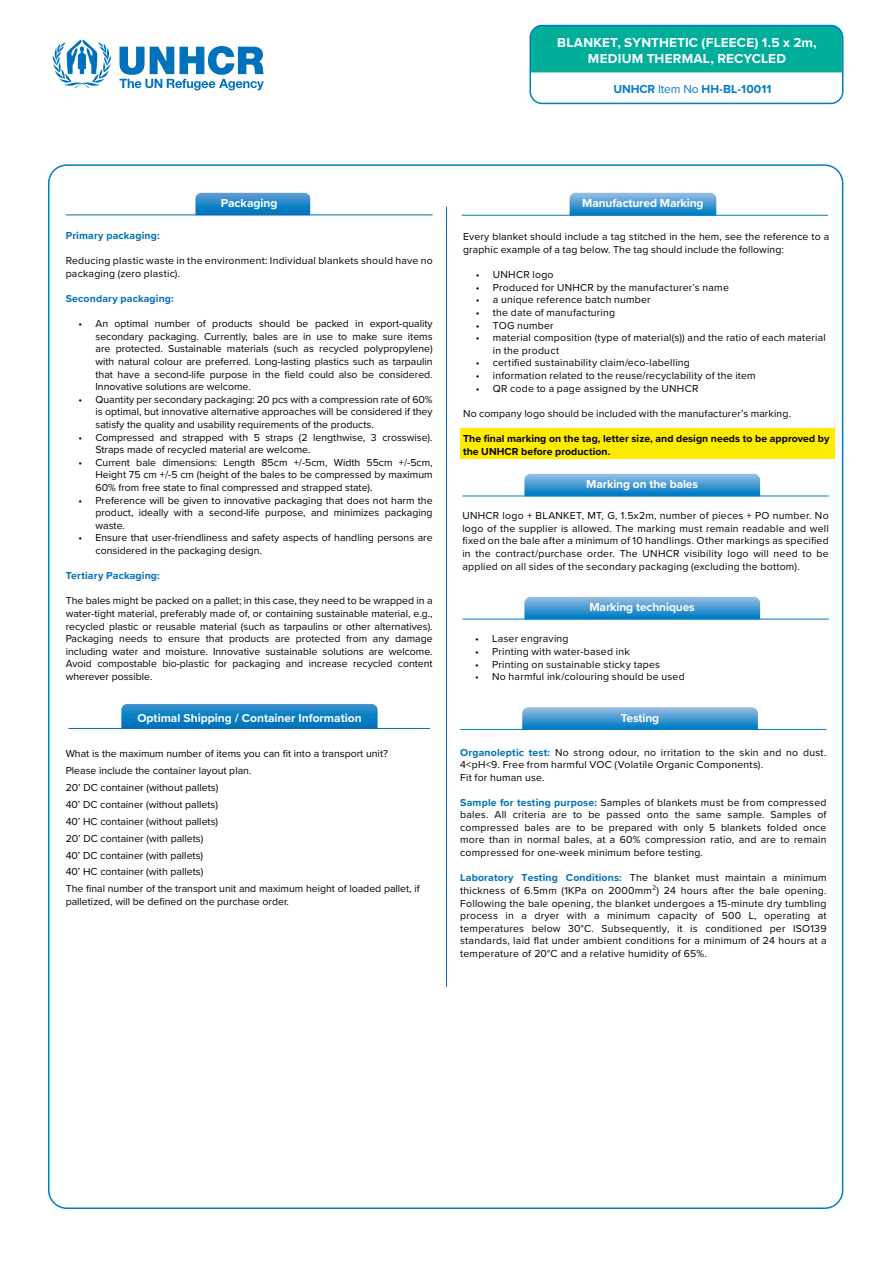
<style>
.page{position:relative;width:893px;height:1263px;background:#fff}
.page>*{position:absolute;margin:0;border:0;box-sizing:border-box;transform-origin:0 0}
.t1{font:700 13.5px/16.2px "Proxima Nova";letter-spacing:.015em;color:#fff;text-align:center}
.t2{font:700 12px "Proxima Nova";letter-spacing:-.01em;color:#fff}
.t3{font:700 12px "Proxima Nova";letter-spacing:.01em;color:#007dc4}
.t4{font:10.5px/12.6px "Proxima Nova";letter-spacing:.01em;color:#000;text-align:justify}
.t5{font:700 10.5px/12.6px "Proxima Nova";letter-spacing:.005em;color:#000}
.t6{font:700 10.5px "Proxima Nova";letter-spacing:.015em;color:#006fb8}
.s1{font-weight:400}
.s2{font-weight:700;color:#006fb8}
</style>
<div class="page">
<svg style="left:52px;top:40px;width:60px;height:48px"></svg>
<svg style="left:120px;top:46px;width:144px;height:44px"></svg>
<div style="left:532px;top:25px;width:310px;height:47px;background:#00ae9a"></div>
<div style="left:529px;top:25px;width:314px;height:79px;border:2px solid #007dc4;border-radius:12px"></div>
<div style="left:460px;top:428px;width:375px;height:30px;background:#fdeb00"></div>
<svg style="left:570px;top:193px;width:146px;height:22px;background:#479bd2"></svg>
<hr style="left:462px;top:215px;width:366px;height:1px;background:#007dc4">
<svg style="left:524px;top:474px;width:236px;height:22px;background:#469ad2"></svg>
<hr style="left:462px;top:496px;width:367px;height:1px;background:#007dc4">
<svg style="left:524px;top:597px;width:236px;height:22px;background:#479bd2"></svg>
<hr style="left:462px;top:619px;width:367px;height:1px;background:#007dc4">
<hr style="left:446px;top:207px;width:1px;height:780px;background:#006fb8">
<img style="left:195px;top:193px;width:115px;height:22px">
<hr style="left:66px;top:215px;width:366px;height:1px;background:#006fb8">
<img style="left:121px;top:704px;width:257px;height:24px">
<hr style="left:69px;top:728px;width:361px;height:1px;background:#006fb8">
<svg style="left:522px;top:707px;width:236px;height:22px;background:#4b9dd2"></svg>
<hr style="left:460px;top:729px;width:366px;height:1px;background:#007dc4">
<p class="t1" style="left:557px;top:34px;width:261px">BLANKET, SYNTHETIC (FLEECE) 1.5 x 2m,<br>MEDIUM THERMAL, RECYCLED</p>
<p class="t3" style="left:614px;top:80px;width:159px">UNHCR <span class="s1">Item No</span> HH-BL-10011</p>
<p class="t2" style="left:221px;top:194px;width:58px">Packaging</p>
<p class="t6" style="left:66px;top:228px;width:96px">Primary packaging:</p>
<p class="t4" style="left:66px;top:254px;width:368px">Reducing plastic waste in the environment: Individual blankets should have no packaging (zero plastic).</p>
<p class="t6" style="left:66px;top:291px;width:110px">Secondary packaging:</p>
<p class="t4" style="left:95px;top:317px;width:339px;text-indent:-17px">• An optimal number of products should be packed in export-quality secondary packaging. Currently, bales are in use to make sure items are protected. Sustainable materials (such as recycled polypropylene) with natural colour are preferred. Long-lasting plastics such as tarpaulin that have a second-life purpose in the field could also be considered.<br>Innovative solutions are welcome.</p>
<p class="t4" style="left:95px;top:393px;width:339px;text-indent:-17px">• Quantity per secondary packaging: 20 pcs with a compression rate of 60% is optimal, but innovative alternative approaches will be considered if they satisfy the quality and usability requirements of the products.</p>
<p class="t4" style="left:95px;top:430px;width:339px;text-indent:-17px">• Compressed and strapped with 5 straps (2 lengthwise, 3 crosswise).<br>Straps made of recycled material are welcome.</p>
<p class="t4" style="left:95px;top:456px;width:339px;text-indent:-17px">• Current bale dimensions: Length 85cm +/-5cm, Width 55cm +/-5cm, Height 75 cm +/-5 cm (height of the bales to be compressed by maximum 60% from free state to final compressed and strapped state).</p>
<p class="t4" style="left:95px;top:493px;width:339px;text-indent:-17px">• Preference will be given to innovative packaging that does not harm the product, ideally with a second-life purpose, and minimizes packaging waste.</p>
<p class="t4" style="left:95px;top:531px;width:339px;text-indent:-17px">• Ensure that user-friendliness and safety aspects of handling persons are considered in the packaging design.</p>
<p class="t6" style="left:66px;top:568px;width:96px">Tertiary Packaging:</p>
<p class="t4" style="left:66px;top:594px;width:368px">The bales might be packed on a pallet; in this case, they need to be wrapped in a water-tight material, preferably made of, or containing sustainable material, e.g., recycled plastic or reusable material (such as tarpaulins or other alternatives).<br>Packaging needs to ensure that products are protected from any damage including water and moisture. Innovative sustainable solutions are welcome.<br>Avoid compostable bio-plastic for packaging and increase recycled content wherever possible.</p>
<p class="t2" style="left:137px;top:709px;width:226px">Optimal Shipping / Container Information</p>
<p class="t4" style="left:66px;top:745px;width:356px;line-height:16.8px;text-align:left">What is the maximum number of items you can fit into a transport unit?<br>Please include the container layout plan.<br>20’ DC container (without pallets)<br>40’ DC container (without pallets)<br>40’ HC container (without pallets)<br>20’ DC container (with pallets)<br>40’ DC container (with pallets)<br>40’ HC container (with pallets)<br>The final number of the transport unit and maximum height of loaded pallet, if</p>
<p class="t4" style="left:66px;top:894px;width:225px">palletized, will be defined on the purchase order.</p>
<p class="t2" style="left:582px;top:194px;width:123px">Manufactured Marking</p>
<p class="t4" style="left:463px;top:230px;width:368px">Every blanket should include a tag stitched in the hem, see the reference to a graphic example of a tag below. The tag should include the following:</p>
<p class="t4" style="left:476px;top:268px;width:79px">• UNHCR logo</p>
<p class="t4" style="left:476px;top:280px;width:255px">• Produced for UNHCR by the manufacturer’s name</p>
<p class="t4" style="left:476px;top:293px;width:176px">• a unique reference batch number</p>
<p class="t4" style="left:476px;top:306px;width:141px">• the date of manufacturing</p>
<p class="t4" style="left:476px;top:318px;width:79px">• TOG number</p>
<p class="t4" style="left:493px;top:331px;width:334px;text-indent:-17px">• material composition (type of material(s)) and the ratio of each material in the product</p>
<p class="t4" style="left:476px;top:356px;width:216px">• certified sustainability claim/eco-labelling</p>
<p class="t4" style="left:476px;top:369px;width:281px">• information related to the reuse/recyclability of the item</p>
<p class="t4" style="left:476px;top:381px;width:224px">• QR code to a page assigned by the UNHCR</p>
<p class="t4" style="left:463px;top:406px;width:329px">No company logo should be included with the manufacturer’s marking.</p>
<p class="t5" style="left:463px;top:432px;width:368px">The final marking on the tag, letter size, and design needs to be approved by the UNHCR before production.</p>
<p class="t2" style="left:586px;top:475px;width:113px">Marking on the bales</p>
<p class="t4" style="left:462px;top:509px;width:368px">UNHCR logo + BLANKET, MT, G, 1.5x2m, number of pieces + PO number. No logo of the supplier is allowed. The marking must remain readable and well fixed on the bale after a minimum of 10 handlings. Other markings as specified in the contract/purchase order. The UNHCR visibility logo will need to be applied on all sides of the secondary packaging (excluding the bottom).</p>
<p class="t2" style="left:589px;top:598px;width:107px">Marking techniques</p>
<p class="t4" style="left:475px;top:632px;width:95px">• Laser engraving</p>
<p class="t4" style="left:475px;top:645px;width:156px">• Printing with water-based ink</p>
<p class="t4" style="left:475px;top:657px;width:187px">• Printing on sustainable sticky tapes</p>
<p class="t4" style="left:475px;top:670px;width:211px">• No harmful ink/colouring should be used</p>
<p class="t2" style="left:621px;top:708px;width:40px">Testing</p>
<p class="t4" style="left:460px;top:745px;width:368px;text-align:left"><span class="s2">Organoleptic test:</span> No strong odour, no irritation to the skin and no dust.<br>4&lt;pH&lt;9. Free from harmful VOC (Volatile Organic Components).<br>Fit for human use.</p>
<p class="t4" style="left:460px;top:795px;width:368px"><span class="s2">Sample for testing purpose:</span> Samples of blankets must be from compressed bales. All criteria are to be passed onto the same sample. Samples of compressed bales are to be prepared with only 5 blankets folded once more than in normal bales, at a 60% compression ratio, and are to remain compressed for one-week minimum before testing.</p>
<p class="t4" style="left:460px;top:872px;width:368px"><span class="s2">Laboratory Testing Conditions:</span> The blanket must maintain a minimum thickness of 6.5mm (1KPa on 2000mm²) 24 hours after the bale opening.<br>Following the bale opening, the blanket undergoes a 15-minute dry tumbling process in a dryer with a minimum capacity of 500 L, operating at temperatures below 30°C. Subsequently, it is conditioned per ISO139 standards, laid flat under ambient conditions for a minimum of 24 hours at a temperature of 20°C and a relative humidity of 65%.</p>
</div>
